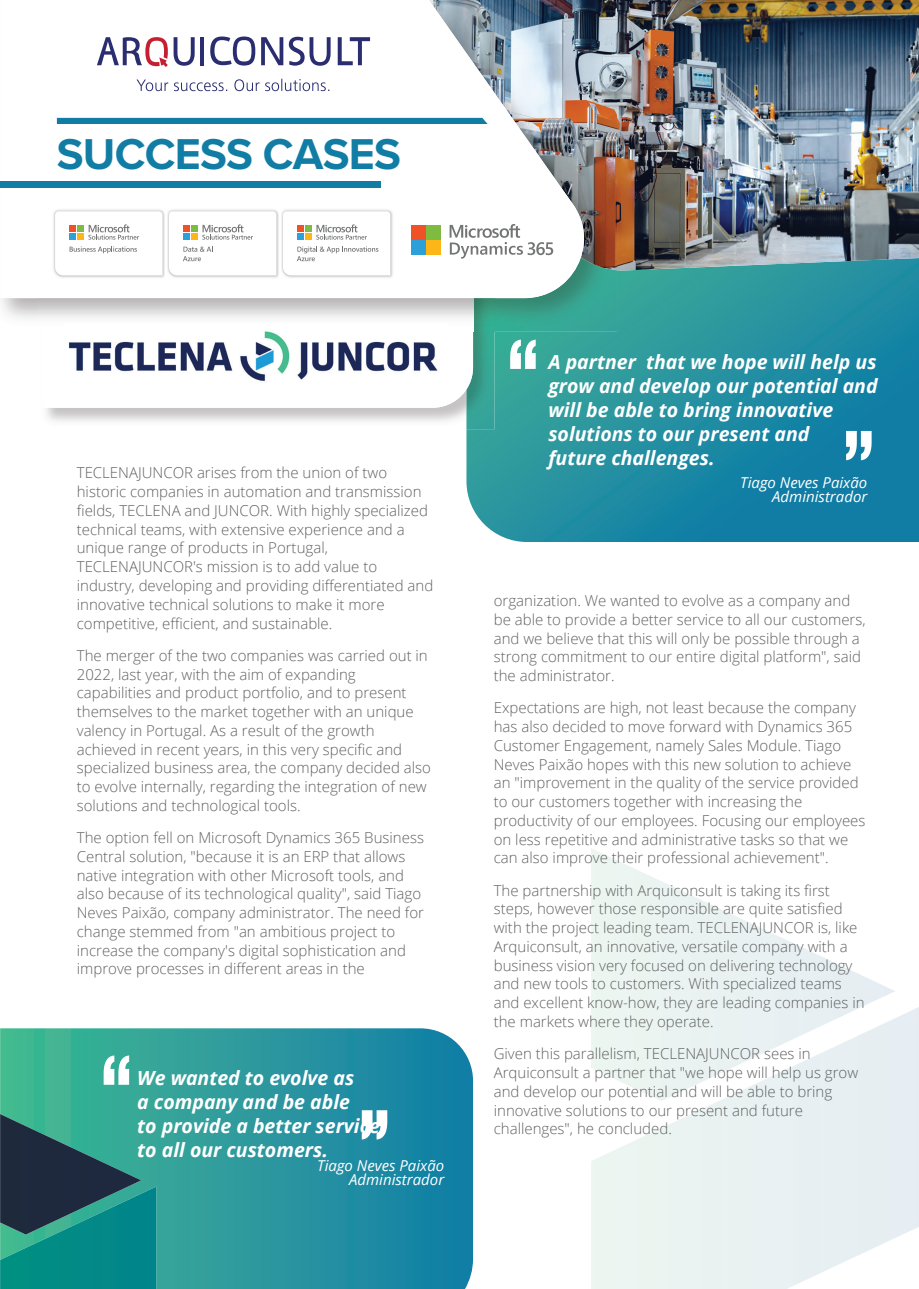
<style>
.page{position:relative;width:919px;height:1289px;background:#fff}
.page>*{position:absolute;margin:0;border:0;box-sizing:border-box;transform-origin:0 0}
.t1{font:700 44.7px "Proxima Nova";letter-spacing:-.015em;color:#117da5}
.t2{font:italic 700 19.5px/24px "Open Sans";color:#fff}
.t3{font:300 15px/18.8px "Open Sans";color:#606160}
.t4{font:italic 15px/14.2px "Open Sans";color:#fff;text-align:right}
</style>
<div class="page">
<svg style="left:466px;top:270px;width:452px;height:272px;background:#238fa1"></svg>
<svg style="left:591px;top:1008px;width:327px;height:280px;background:#ebf2f3"></svg>
<svg style="left:591px;top:848px;width:304px;height:252px"></svg>
<svg style="left:0;top:1028px;width:473px;height:260px;background:#29969f"></svg>
<img style="left:601px;top:0;width:317px;height:270px">
<img style="left:37px;top:298px;width:457px;height:131px">
<svg style="left:42px;top:298px;width:431px;height:110px"></svg>
<img style="left:494px;top:257px;width:123px;height:74px">
<svg style="left:56px;top:0;width:545px;height:298px"></svg>
<hr style="left:200px;top:37px;width:4px;height:28px;background:#2a2d70">
<svg style="left:210px;top:36px;width:73px;height:30px"></svg>
<svg style="left:97px;top:37px;width:98px;height:30px"></svg>
<svg style="left:289px;top:37px;width:41px;height:29px"></svg>
<svg style="left:338px;top:37px;width:32px;height:28px"></svg>
<svg style="left:136px;top:79px;width:193px;height:12px"></svg>
<div style="left:0;top:181px;width:381px;height:7px;background:#117da5"></div>
<div style="left:57px;top:118px;width:430px;height:6px;background:#117da5"></div>
<img style="left:64px;top:323px;width:383px;height:60px">
<svg style="left:104px;top:1055px;width:25px;height:29px"></svg>
<svg style="left:362px;top:1110px;width:25px;height:29px"></svg>
<hr style="left:0;top:1113px;width:1px;height:109px;background:#1d2858">
<svg style="left:0;top:1114px;width:156px;height:174px;background:#1c7472"></svg>
<svg style="left:510px;top:339px;width:25px;height:30px"></svg>
<svg style="left:846px;top:431px;width:25px;height:29px"></svg>
<svg style="left:449px;top:224px;width:104px;height:34px"></svg>
<div style="left:411px;top:225px;width:14px;height:14px;background:#f05126"></div>
<div style="left:427px;top:225px;width:14px;height:14px;background:#7dbc41"></div>
<div style="left:411px;top:240px;width:14px;height:14px;background:#2da0da"></div>
<div style="left:427px;top:240px;width:14px;height:14px;background:#fcb618"></div>
<img style="left:53px;top:208px;width:341px;height:71px">
<svg style="left:55px;top:211px;width:107px;height:64px"></svg>
<img style="left:165px;top:208px;width:1px;height:71px">
<svg style="left:169px;top:211px;width:107px;height:64px"></svg>
<img style="left:279px;top:208px;width:1px;height:71px">
<svg style="left:283px;top:211px;width:107px;height:64px"></svg>
<h1 class="t1" style="left:57px;top:121px;width:345px">SUCCESS CASES</h1>
<p class="t3" style="left:77px;top:463px;width:358px">TECLENAJUNCOR arises from the union of two historic companies in automation and transmission fields, TECLENA and JUNCOR. With highly specialized technical teams, with extensive experience and a unique range of products in Portugal, TECLENAJUNCOR's mission is to add value to industry, developing and providing differentiated and innovative technical solutions to make it more competitive, efficient, and sustainable.</p>
<p class="t3" style="left:77px;top:645px;width:356px">The merger of the two companies was carried out in 2022, last year, with the aim of expanding capabilities and product portfolio, and to present themselves to the market together with an unique valency in Portugal. As a result of the growth achieved in recent years, in this very specific and specialized business area, the company decided also to evolve internally, regarding the integration of new solutions and technological tools.</p>
<p class="t3" style="left:77px;top:827px;width:348px">The option fell on Microsoft Dynamics 365 Business Central solution, "because it is an ERP that allows native integration with other Microsoft tools, and also because of its technological quality", said Tiago Neves Paixão, company administrator. The need for change stemmed from "an ambitious project to increase the company's digital sophistication and improve processes in different areas in the</p>
<h2 class="t2" style="left:137px;top:1065px;width:244px">We wanted to evolve as<br>a company and be able<br>to provide a better service to all our customers.</h2>
<p class="t4" style="left:317px;top:1157px;width:128px">Tiago Neves Paixão<br>Administrador</p>
<h2 class="t2" style="left:548px;top:349px;width:331px">A partner that we hope will help us grow and develop our potential and will be able to bring innovative solutions to our present and<br>future challenges.</h2>
<p class="t4" style="left:740px;top:475px;width:128px">Tiago Neves Paixão<br>Administrador</p>
<p class="t3" style="left:493px;top:591px;width:373px">organization. We wanted to evolve as a company and be able to provide a better service to all our customers, and we believe that this will only be possible through a strong commitment to our entire digital platform", said the administrator.</p>
<p class="t3" style="left:493px;top:698px;width:373px">Expectations are high, not least because the company has also decided to move forward with Dynamics 365<br>Customer Engagement, namely Sales Module. Tiago Neves Paixão hopes with this new solution to achieve an "improvement in the quality of the service provided to our customers together with increasing the productivity of our employees. Focusing our employees on less repetitive and administrative tasks so that we can also improve their professional achievement".</p>
<p class="t3" style="left:493px;top:880px;width:372px">The partnership with Arquiconsult is taking its first steps, however those responsible are quite satisfied with the project leading team. TECLENAJUNCOR is, like Arquiconsult, an innovative, versatile company with a business vision very focused on delivering technology and new tools to customers. With specialized teams and excellent know-how, they are leading companies in the markets where they operate.</p>
<p class="t3" style="left:493px;top:1044px;width:366px">Given this parallelism, TECLENAJUNCOR sees in Arquiconsult a partner that "we hope will help us grow and develop our potential and will be able to bring innovative solutions to our present and future challenges", he concluded.</p>
</div>
